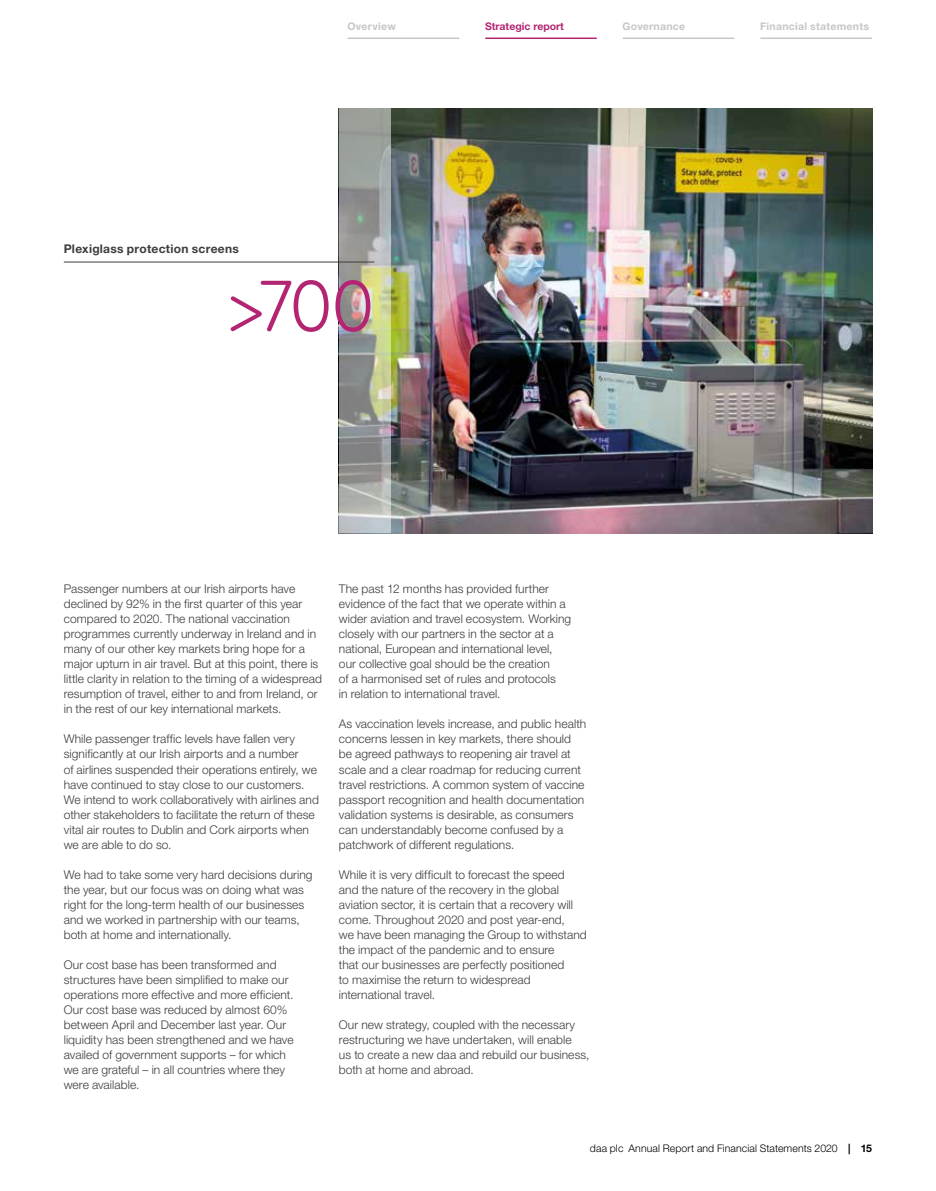
<style>
.page{position:relative;width:936px;height:1191px;background:#fff}
.page>*{position:absolute;margin:0;border:0;box-sizing:border-box;transform-origin:0 0}
.t1{font:72px "Quicksand";color:#b32572}
.t2{font:300 12px/15px "Helvetica Neue LT Std";letter-spacing:.005em;color:#3c3c3b}
.t3{font:700 12px "Helvetica Neue LT Std";letter-spacing:.02em;color:#3c3c3b}
.t4{font:300 10.5px "Helvetica Neue LT Std";letter-spacing:.01em;color:#000}
.t5{font:700 10.5px "Helvetica Neue LT Std";letter-spacing:.025em;color:#c6c6c6}
.t6{font:700 10.5px "Helvetica Neue LT Std";color:#b32572}
.s1{font-weight:700}
</style>
<div class="page">
<hr style="left:348px;top:38px;width:110px;height:1px;background:#c6c6c6">
<hr style="left:485px;top:38px;width:111px;height:1px;background:#b32572">
<hr style="left:623px;top:38px;width:110px;height:1px;background:#c6c6c6">
<hr style="left:760px;top:38px;width:111px;height:1px;background:#c6c6c6">
<img style="left:339px;top:108px;width:533px;height:426px">
<svg style="left:339px;top:108px;width:51px;height:425px;background:#a3a59c"></svg>
<hr style="left:64px;top:262px;width:310px;height:1px;background:#3c3c3b">
<p class="t5" style="left:347px;top:20px;width:50px">Overview</p>
<p class="t6" style="left:485px;top:20px;width:80px">Strategic report</p>
<p class="t5" style="left:622px;top:20px;width:64px">Governance</p>
<p class="t5" style="left:760px;top:20px;width:110px">Financial statements</p>
<p class="t3" style="left:64px;top:241px;width:177px">Plexiglass protection screens</p>
<h1 class="t1" style="left:226px;top:249px;width:150px">&gt;700</h1>
<p class="t2" style="left:64px;top:581px;width:259px">Passenger numbers at our Irish airports have declined by 92% in the first quarter of this year compared to 2020. The national vaccination programmes currently underway in Ireland and in many of our other key markets bring hope for a major upturn in air travel. But at this point, there is little clarity in relation to the timing of a widespread resumption of travel, either to and from Ireland, or in the rest of our key international markets.</p>
<p class="t2" style="left:64px;top:731px;width:257px">While passenger traffic levels have fallen very significantly at our Irish airports and a number<br>of airlines suspended their operations entirely, we have continued to stay close to our customers.<br>We intend to work collaboratively with airlines and other stakeholders to facilitate the return of these vital air routes to Dublin and Cork airports when we are able to do so.</p>
<p class="t2" style="left:64px;top:866px;width:250px">We had to take some very hard decisions during the year, but our focus was on doing what was right for the long-term health of our businesses and we worked in partnership with our teams, both at home and internationally.</p>
<p class="t2" style="left:64px;top:956px;width:231px">Our cost base has been transformed and structures have been simplified to make our operations more effective and more efficient.<br>Our cost base was reduced by almost 60% between April and December last year. Our liquidity has been strengthened and we have availed of government supports – for which we are grateful – in all countries where they were available.</p>
<p class="t2" style="left:339px;top:581px;width:234px">The past 12 months has provided further evidence of the fact that we operate within a wider aviation and travel ecosystem. Working closely with our partners in the sector at a national, European and international level, our collective goal should be the creation<br>of a harmonised set of rules and protocols<br>in relation to international travel.</p>
<p class="t2" style="left:339px;top:716px;width:249px">As vaccination levels increase, and public health concerns lessen in key markets, there should be agreed pathways to reopening air travel at scale and a clear roadmap for reducing current travel restrictions. A common system of vaccine passport recognition and health documentation validation systems is desirable, as consumers can understandably become confused by a patchwork of different regulations.</p>
<p class="t2" style="left:339px;top:866px;width:249px">While it is very difficult to forecast the speed and the nature of the recovery in the global aviation sector, it is certain that a recovery will come. Throughout 2020 and post year-end,<br>we have been managing the Group to withstand the impact of the pandemic and to ensure<br>that our businesses are perfectly positioned<br>to maximise the return to widespread international travel.</p>
<p class="t2" style="left:339px;top:1016px;width:252px">Our new strategy, coupled with the necessary restructuring we have undertaken, will enable<br>us to create a new daa and rebuild our business, both at home and abroad.</p>
<p class="t4" style="left:590px;top:1141px;width:284px">daa plc Annual Report and Financial Statements 2020 <span class="s1">| 15</span></p>
</div>
